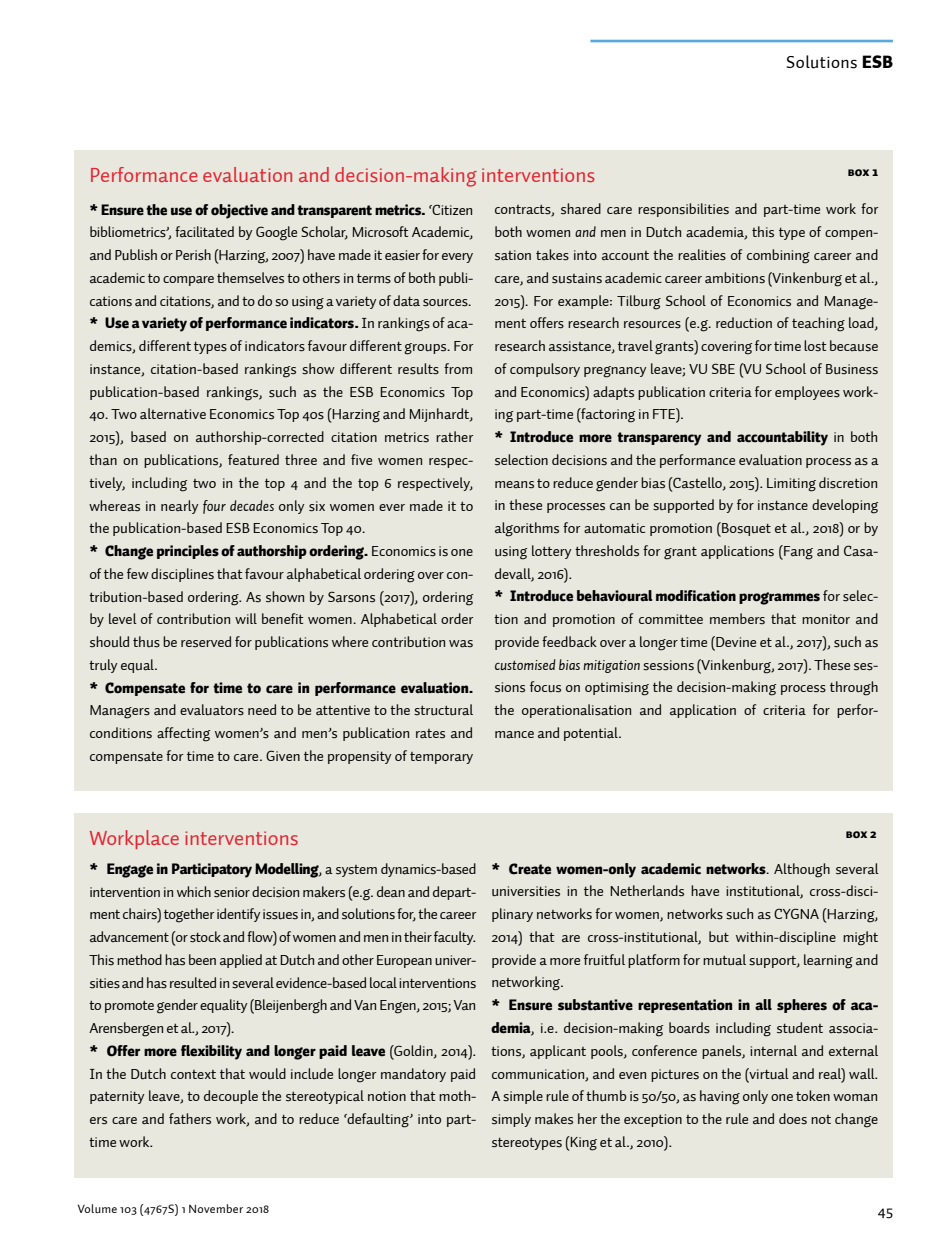
<style>
.page{position:relative;width:943px;height:1241px;background:#fff}
.page>*{position:absolute;margin:0;border:0;box-sizing:border-box;transform-origin:0 0}
.t1{font:21px "Auto 1";color:#e32632}
.t2{font:17.5px "Auto 1";letter-spacing:.025em;color:#000}
.t3{font:15.75px "Auto 1";color:#000}
.t4{font:14.88px/22.8px "Auto 1";letter-spacing:-.005em;color:#000;text-align:justify}
.t5{font:900 14.88px "Auto 1";letter-spacing:-.005em;color:#000}
.t6{font:12.25px "Auto 1";letter-spacing:.025em;color:#000}
.t7{font:12.25px "Auto 1 Black Sm Cp";color:#000}
.s1{font-weight:900}
.s2{font-style:italic}
</style>
<div class="page">
<hr style="left:590px;top:40px;width:302px;height:2px;background:#58aade">
<div style="left:74px;top:150px;width:819px;height:640px;background:#e9e8df"></div>
<div style="left:74px;top:813px;width:819px;height:363px;background:#e9e8df"></div>
<p class="t2" style="left:786px;top:51px;width:108px">Solutions <span class="s1">ESB</span></p>
<h1 class="t1" style="left:89px;top:162px;width:507px">Performance evaluation and decision-making interventions</h1>
<p class="t7" style="left:847px;top:164px;width:32px">BOX 1</p>
<p class="t4" style="left:89px;top:198px;width:385px"><span class="s1">* Ensure the use of objective and transparent metrics.</span> ‘Citizen bibliometrics’, facilitated by Google Scholar, Microsoft Academic, and Publish or Perish (Harzing, 2007) have made it easier for every academic to compare themselves to others in terms of both publi&shy;cations and citations, and to do so using a variety of data sources. <span class="s1">* Use a variety of performance indicators.</span> In rankings of aca&shy;demics, different types of indicators favour different groups. For instance, citation-based rankings show different results from publication-based rankings, such as the ESB Economics Top</p>
<p class="t4" style="left:89px;top:403px;width:385px;text-align:left">40. Two alternative Economics Top 40s (Harzing and Mijnhardt, 2015), based on authorship-corrected citation metrics rather than on publications, featured three and five women respec&shy;tively, including two in the top 4 and the top 6 respectively, whereas in nearly <span class="s2">four decades</span> only six women ever made it to the publication-based ESB Economics Top 40.<br><span class="s1">* Change principles of authorship ordering.</span> Economics is one of the few disciplines that favour alphabetical ordering over con&shy;tribution-based ordering. As shown by Sarsons (2017), ordering by level of contribution will benefit women. Alphabetical order should thus be reserved for publications where contribution was truly equal.</p>
<p class="t5" style="left:89px;top:677px;width:385px">* Compensate for time to care in performance evaluation.</p>
<p class="t4" style="left:89px;top:699px;width:385px">Managers and evaluators need to be attentive to the structural conditions affecting women’s and men’s publication rates and compensate for time to care. Given the propensity of temporary</p>
<p class="t4" style="left:494px;top:198px;width:385px;text-align:left">contracts, shared care responsibilities and part-time work for both women <span class="s2">and</span> men in Dutch academia, this type of compen&shy;sation takes into account the realities of combining career and care, and sustains academic career ambitions (Vinkenburg et al., 2015). For example: Tilburg School of Economics and Manage&shy;ment offers research resources (e.g. reduction of teaching load, research assistance, travel grants) covering for time lost because of compulsory pregnancy leave; VU SBE (VU School of Business and Economics) adapts publication criteria for employees work&shy;ing part-time (factoring in FTE).<br><span class="s1">* Introduce more transparency and accountability</span> in both selection decisions and the performance evaluation process as a means to reduce gender bias (Castello, 2015). Limiting discretion in these processes can be supported by for instance developing algorithms for automatic promotion (Bosquet et al., 2018) or by using lottery thresholds for grant applications (Fang and Casa&shy;devall, 2016).<br><span class="s1">* Introduce behavioural modification programmes</span> for selec&shy;tion and promotion of committee members that monitor and provide feedback over a longer time (Devine et al., 2017), such as <span class="s2">customised bias mitigation</span> sessions (Vinkenburg, 2017). These ses&shy;sions focus on optimising the decision-making process through the operationalisation and application of criteria for perfor&shy;mance and potential.</p>
<h1 class="t1" style="left:89px;top:824px;width:211px">Workplace interventions</h1>
<p class="t7" style="left:845px;top:827px;width:32px">BOX 2</p>
<p class="t4" style="left:89px;top:857px;width:388px;text-align:left"><span class="s1">* Engage in Participatory Modelling</span>, a system dynamics-based intervention in which senior decision makers (e.g. dean and depart&shy;ment chairs) together identify issues in, and solutions for, the career advancement (or stock and flow) of women and men in their faculty.<br>This method has been applied at Dutch and other European univer&shy;sities and has resulted in several evidence-based local interventions to promote gender equality (Bleijenbergh and Van Engen, 2015; Van Arensbergen et al., 2017).<br><span class="s1">* Offer more flexibility and longer paid leave</span> (Goldin, 2014).<br>In the Dutch context that would include longer mandatory paid paternity leave, to decouple the stereotypical notion that moth&shy;ers care and fathers work, and to reduce ‘defaulting’ into part&shy;time work.</p>
<p class="t4" style="left:491px;top:857px;width:388px"><span class="s1">* Create women-only academic networks</span>. Although several universities in the Netherlands have institutional, cross-disci&shy;plinary networks for women, networks such as CYGNA (Harzing, 2014) that are cross-institutional, but within-discipline might provide a more fruitful platform for mutual support, learning and networking.</p>
<p class="t4" style="left:491px;top:993px;width:388px"><span class="s1">* Ensure substantive representation in all spheres of aca&shy;demia</span>, i.e. decision-making boards including student associa&shy;tions, applicant pools, conference panels, internal and external communication, and even pictures on the (virtual and real) wall.<br>A simple rule of thumb is 50/50, as having only one token woman simply makes her the exception to the rule and does not change stereotypes (King et al., 2010).</p>
<p class="t6" style="left:78px;top:1201px;width:193px">Volume 103 (4767S) 1 November 2018</p>
<p class="t3" style="left:877px;top:1200px;width:17px">45</p>
</div>
